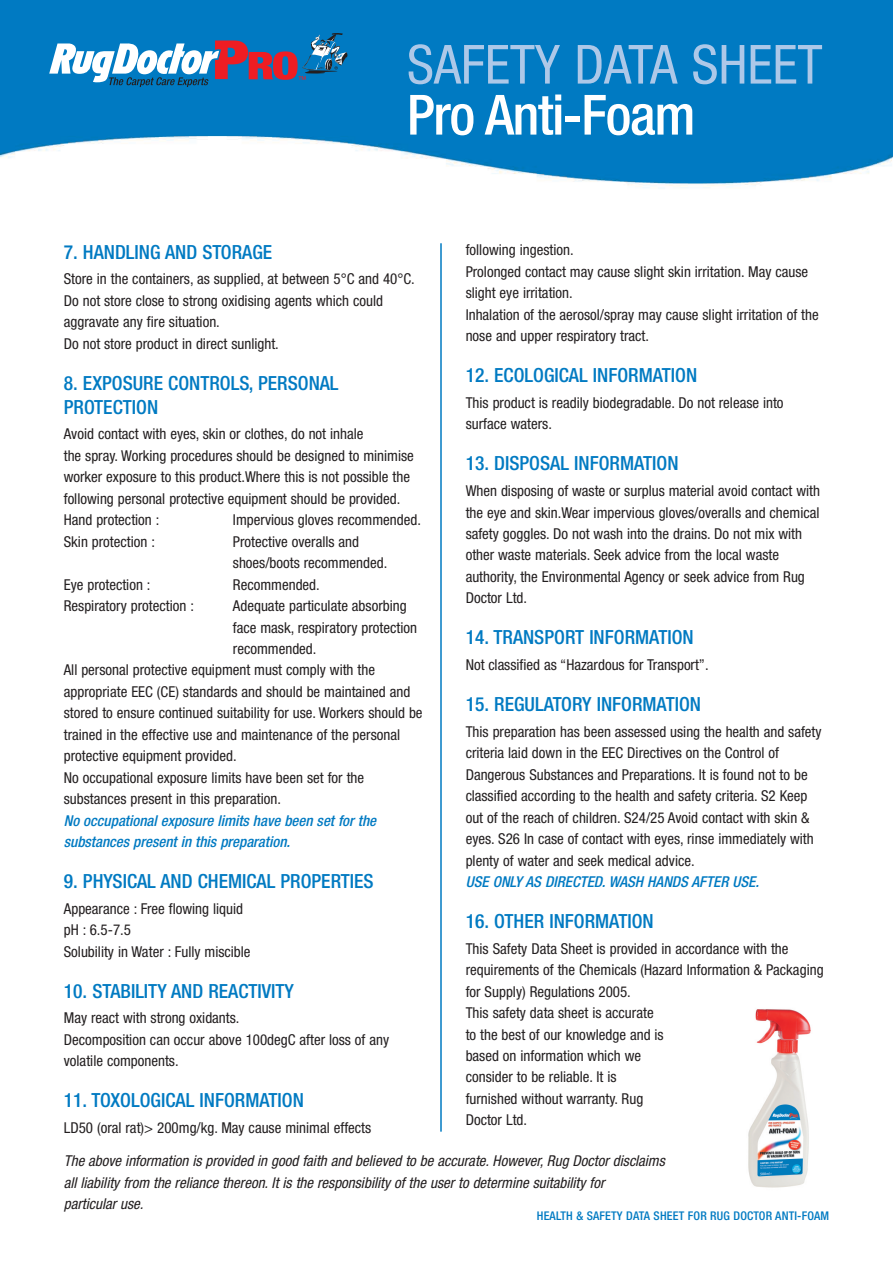
<style>
.page{position:relative;width:893px;height:1263px;background:#fff}
.page>*{position:absolute;margin:0;border:0;box-sizing:border-box;transform-origin:0 0}
.t1{font:500 condensed 55.5px "Helvetica Neue";letter-spacing:-.025em;color:#fff}
.t2{font:condensed 54px "Helvetica Neue";color:#adc8e8}
.t3{font:500 condensed 19.5px/24px "Helvetica Neue";color:#007ac2}
.t4{font:condensed 15px/21.5px "Helvetica Neue";color:#231f20}
.t5{font:italic condensed 15px/21.5px "Helvetica Neue";color:#231f20}
.t6{font:italic 500 condensed 15px/21.5px "Helvetica Neue";color:#007ac2}
.t7{font:500 condensed 12px "Helvetica Neue";letter-spacing:.015em;color:#007ac2}
</style>
<div class="page">
<img style="left:0;top:0;width:893px;height:188px">
<svg style="left:49px;top:33px;width:298px;height:58px"></svg>
<hr style="left:440px;top:243px;width:2px;height:889px;background:#007ac2">
<img style="left:748px;top:1009px;width:63px;height:179px">
<h2 class="t2" style="left:407px;top:45px;width:417px">SAFETY DATA SHEET</h2>
<h1 class="t1" style="left:407px;top:95px;width:290px">Pro Anti-Foam</h1>
<h3 class="t3" style="left:64px;top:241px;width:210px">7. HANDLING AND STORAGE</h3>
<p class="t4" style="left:64px;top:270px;width:352px">Store in the containers, as supplied, at between 5°C and 40°C.<br>Do not store close to strong oxidising agents which could aggravate any fire situation.<br>Do not store product in direct sunlight.</p>
<h3 class="t3" style="left:64px;top:372px;width:276px">8. EXPOSURE CONTROLS, PERSONAL<br>PROTECTION</h3>
<p class="t4" style="left:64px;top:425px;width:352px">Avoid contact with eyes, skin or clothes, do not inhale<br>the spray. Working procedures should be designed to minimise worker exposure to this product.Where this is not possible the following personal protective equipment should be provided.<br>Hand protection :</p>
<p class="t4" style="left:466px;top:241px;width:354px">following ingestion.<br>Prolonged contact may cause slight skin irritation. May cause slight eye irritation.<br>Inhalation of the aerosol/spray may cause slight irritation of the nose and upper respiratory tract.</p>
<h3 class="t3" style="left:466px;top:365px;width:233px">12. ECOLOGICAL INFORMATION</h3>
<p class="t4" style="left:466px;top:393px;width:319px">This product is readily biodegradable. Do not release into surface waters.</p>
<h3 class="t3" style="left:466px;top:453px;width:214px">13. DISPOSAL INFORMATION</h3>
<p class="t4" style="left:466px;top:481px;width:356px">When disposing of waste or surplus material avoid contact with the eye and skin.Wear impervious gloves/overalls and chemical safety goggles. Do not wash into the drains. Do not mix with other waste materials. Seek advice from the local waste authority, the Environmental Agency or seek advice from Rug Doctor Ltd.</p>
<h3 class="t3" style="left:466px;top:627px;width:230px">14. TRANSPORT INFORMATION</h3>
<p class="t4" style="left:466px;top:655px;width:244px">Not classified as “Hazardous for Transport”.</p>
<h3 class="t3" style="left:466px;top:694px;width:237px">15. REGULATORY INFORMATION</h3>
<p class="t4" style="left:466px;top:722px;width:357px">This preparation has been assessed using the health and safety criteria laid down in the EEC Directives on the Control of Dangerous Substances and Preparations. It is found not to be classified according to the health and safety criteria. S2 Keep out of the reach of children. S24/25 Avoid contact with skin &amp; eyes. S26 In case of contact with eyes, rinse immediately with plenty of water and seek medical advice.</p>
<p class="t6" style="left:466px;top:872px;width:295px">USE ONLY AS DIRECTED. WASH HANDS AFTER USE.</p>
<h3 class="t3" style="left:466px;top:911px;width:190px">16. OTHER INFORMATION</h3>
<p class="t4" style="left:466px;top:939px;width:359px">This Safety Data Sheet is provided in accordance with the requirements of the Chemicals (Hazard Information &amp; Packaging for Supply) Regulations 2005.<br>This safety data sheet is accurate<br>to the best of our knowledge and is<br>based on information which we<br>consider to be reliable. It is<br>furnished without warranty. Rug<br>Doctor Ltd.</p>
<p class="t5" style="left:64px;top:1151px;width:603px">The above information is provided in good faith and believed to be accurate. However, Rug Doctor disclaims all liability from the reliance thereon. It is the responsibility of the user to determine suitability for<br>particular use.</p>
<p class="t7" style="left:537px;top:1211px;width:294px">HEALTH &amp; SAFETY DATA SHEET FOR RUG DOCTOR ANTI-FOAM</p>
<p class="t4" style="left:233px;top:510px;width:190px">Impervious gloves recommended.</p>
<p class="t4" style="left:64px;top:532px;width:93px">Skin protection :</p>
<p class="t4" style="left:233px;top:532px;width:156px">Protective overalls and shoes/boots recommended.</p>
<p class="t4" style="left:64px;top:575px;width:88px">Eye protection :</p>
<p class="t4" style="left:233px;top:575px;width:88px">Recommended.</p>
<p class="t4" style="left:64px;top:596px;width:132px">Respiratory protection :</p>
<p class="t4" style="left:233px;top:596px;width:175px">Adequate particulate absorbing</p>
<p class="t4" style="left:233px;top:618px;width:186px">face mask, respiratory protection</p>
<p class="t4" style="left:233px;top:639px;width:85px">recommended.</p>
<p class="t4" style="left:64px;top:661px;width:313px">All personal protective equipment must comply with the</p>
<p class="t4" style="left:64px;top:682px;width:348px">appropriate EEC (CE) standards and should be maintained and</p>
<p class="t4" style="left:64px;top:703px;width:360px">stored to ensure continued suitability for use. Workers should be</p>
<p class="t4" style="left:64px;top:725px;width:338px">trained in the effective use and maintenance of the personal</p>
<p class="t4" style="left:64px;top:746px;width:174px">protective equipment provided.</p>
<p class="t4" style="left:64px;top:768px;width:302px">No occupational exposure limits have been set for the</p>
<p class="t4" style="left:64px;top:789px;width:219px">substances present in this preparation.</p>
<p class="t6" style="left:64px;top:811px;width:314px">No occupational exposure limits have been set for the substances present in this preparation.</p>
<h3 class="t3" style="left:64px;top:871px;width:311px">9. PHYSICAL AND CHEMICAL PROPERTIES</h3>
<p class="t4" style="left:64px;top:899px;width:188px">Appearance : Free flowing liquid pH : 6.5-7.5<br>Solubility in Water : Fully miscible</p>
<h3 class="t3" style="left:64px;top:980px;width:232px">10. STABILITY AND REACTIVITY</h3>
<p class="t4" style="left:64px;top:1008px;width:327px">May react with strong oxidants.<br>Decomposition can occur above 100degC after loss of any volatile components.</p>
<h3 class="t3" style="left:64px;top:1090px;width:242px">11. TOXOLOGICAL INFORMATION</h3>
<p class="t4" style="left:64px;top:1118px;width:309px">LD50 (oral rat)&gt; 200mg/kg. May cause minimal effects</p>
</div>
